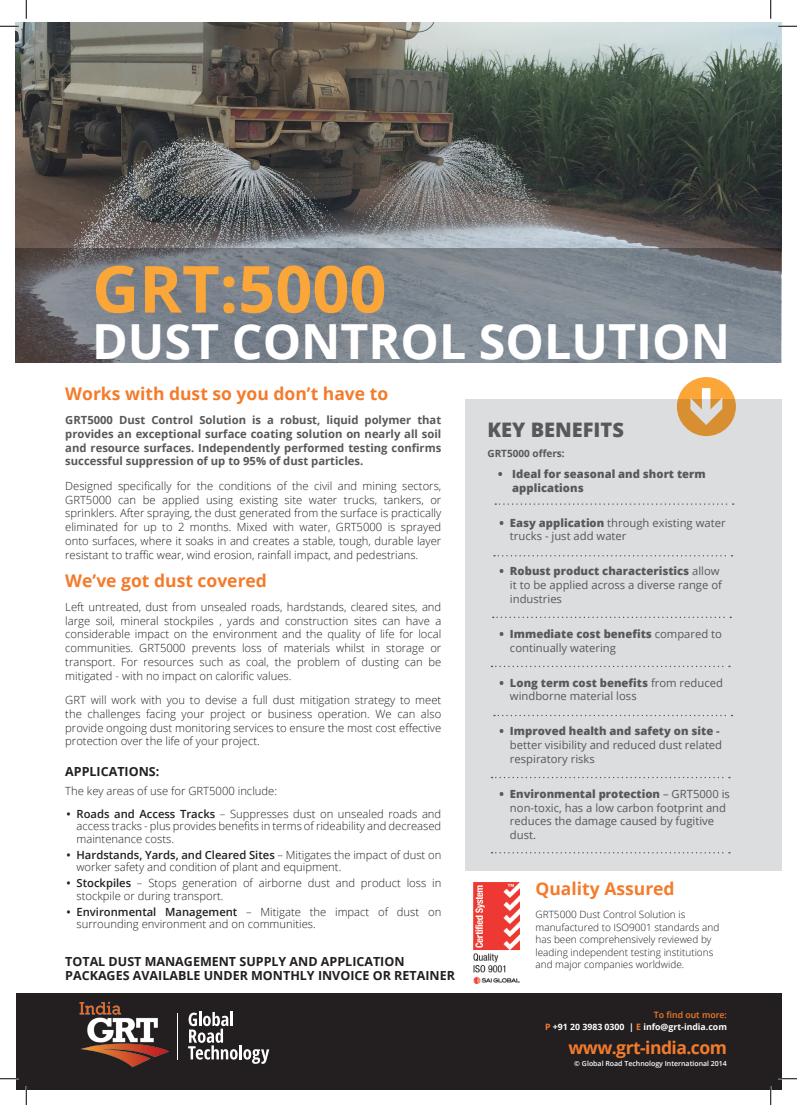
<style>
.page{position:relative;width:797px;height:1105px;background:#fff}
.page>*{position:absolute;margin:0;border:0;box-sizing:border-box;transform-origin:0 0}
.t1{font:700 64.88px "Open Sans";color:#faa639}
.t2{font:700 48.38px "Open Sans";color:#fff}
.Fast_Facts_Header{font:800 20px "Open Sans";color:#57585a}
.Intro{font:700 17.5px "Open Sans";color:#f47b2c}
.Intro-2{font:700 17.5px "Open Sans";letter-spacing:-.03em;color:#f47b2c}
.Sub_Header{font:700 17.5px "Open Sans";color:#f47b2c}
.Fast_Facts{font:700 12.5px/13.8px "Open Sans";color:#231f20}
.Inbody_Heads{font:700 12.5px "Open Sans";color:#231f20}
.Body_Copy{font:300 11.25px/13.8px "Open Sans";color:#231f20;text-align:justify}
.t3{font:11.25px/13.8px "Open Sans";color:#57585a}
.Intro-3{font:700 11.25px/13.8px "Open Sans";color:#57585a;text-align:justify}
.t4{font:800 11.25px/13.8px "Open Sans";color:#57585a}
.Body_Copy-2{font:300 10px/12.5px "Open Sans";color:#231f20}
.Fast_Facts_Header-2{font:700 10px "Open Sans";color:#57585a}
.t5{font:700 8.75px/12.5px "Open Sans";color:#fff;text-align:right}
.t6{font:600 7px "Open Sans";color:#fff}
.s1{font-weight:600}
.s2{font-weight:800}
.s3{font-weight:700}
.s4{font-weight:600;color:#f47b2c}
.s5{color:#f47b2c}
</style>
<div class="page">
<img style="left:16px;top:22px;width:765px;height:226px">
<div style="left:464px;top:399px;width:317px;height:472px;background:#dcdddf"></div>
<svg style="left:677px;top:377px;width:59px;height:59px"></svg>
<svg style="left:495px;top:503px;width:238px;height:2px"></svg>
<svg style="left:494px;top:555px;width:238px;height:1px"></svg>
<svg style="left:493px;top:617px;width:238px;height:1px"></svg>
<svg style="left:491px;top:666px;width:239px;height:1px"></svg>
<svg style="left:494px;top:715px;width:238px;height:1px"></svg>
<img style="left:474px;top:882px;width:45px;height:101px">
<svg style="left:16px;top:248px;width:765px;height:115px;background:#798089"></svg>
<svg style="left:491px;top:777px;width:239px;height:1px"></svg>
<svg style="left:491px;top:852px;width:239px;height:1px"></svg>
<div style="left:16px;top:993px;width:765px;height:96px;background:#231f20"></div>
<img style="left:79px;top:1001px;width:89px;height:66px">
<hr style="left:177px;top:1013px;width:1px;height:46px;background:#fff">
<svg style="left:188px;top:1012px;width:81px;height:52px"></svg>
<svg style="left:0;top:25px;width:19px;height:2px"></svg>
<svg style="left:778px;top:25px;width:19px;height:2px"></svg>
<svg style="left:0;top:1078px;width:19px;height:1px"></svg>
<svg style="left:778px;top:1078px;width:19px;height:1px"></svg>
<svg style="left:25px;top:0;width:2px;height:19px"></svg>
<svg style="left:25px;top:1086px;width:2px;height:19px"></svg>
<svg style="left:770px;top:0;width:1px;height:19px"></svg>
<svg style="left:770px;top:1086px;width:1px;height:19px"></svg>
<p class="t1" style="left:92px;top:243px;width:296px">GRT:5000</p>
<p class="t2" style="left:92px;top:307px;width:639px">DUST CONTROL SOLUTION</p>
<p class="Intro" style="left:65px;top:381px;width:324px">Works with dust so you don’t have to</p>
<p class="Intro-3" style="left:65px;top:413px;width:377px">GRT5000 Dust Control Solution is a robust, liquid polymer that provides an exceptional surface coating solution on nearly all soil and resource surfaces. Independently performed testing confirms successful suppression of up to 95% of dust particles.</p>
<p class="Body_Copy" style="left:65px;top:479px;width:377px">Designed specifically for the conditions of the civil and mining sectors, GRT5000 can be applied using existing site water trucks, tankers, or sprinklers. After spraying, the dust generated from the surface is practically eliminated for up to 2 months. Mixed with water, GRT5000 is sprayed onto surfaces, where it soaks in and creates a stable, tough, durable layer resistant to traffic wear, wind erosion, rainfall impact, and pedestrians.</p>
<p class="Intro" style="left:65px;top:568px;width:203px">We’ve got dust covered</p>
<p class="Body_Copy" style="left:65px;top:600px;width:377px">Left untreated, dust from unsealed roads, hardstands, cleared sites, and large soil, mineral stockpiles , yards and construction sites can have a considerable impact on the environment and the quality of life for local communities. GRT5000 prevents loss of materials whilst in storage or transport. For resources such as coal, the problem of dusting can be mitigated - with no impact on calorific values.</p>
<p class="Body_Copy" style="left:65px;top:693px;width:377px">GRT will work with you to devise a full dust mitigation strategy to meet the challenges facing your project or business operation. We can also provide ongoing dust monitoring services to ensure the most cost effective protection over the life of your project.</p>
<p class="Inbody_Heads" style="left:65px;top:763px;width:96px">APPLICATIONS:</p>
<p class="Body_Copy" style="left:65px;top:783px;width:213px">The key areas of use for GRT5000 include:</p>
<p class="Body_Copy" style="left:76px;top:807px;width:366px;line-height:12.5px;text-indent:-10px"><span class="s1">• Roads and Access Tracks</span> – Suppresses dust on unsealed roads and access tracks - plus provides benefits in terms of rideability and decreased maintenance costs.</p>
<p class="Body_Copy" style="left:76px;top:848px;width:366px;line-height:12.5px;text-indent:-10px"><span class="s1">• Hardstands, Yards, and Cleared Sites</span> – Mitigates the impact of dust on worker safety and condition of plant and equipment.</p>
<p class="Body_Copy" style="left:76px;top:877px;width:366px;line-height:12.5px;text-indent:-10px"><span class="s1">• Stockpiles</span> – Stops generation of airborne dust and product loss in stockpile or during transport.</p>
<p class="Body_Copy" style="left:76px;top:905px;width:366px;line-height:12.5px;text-indent:-10px"><span class="s1">• Environmental Management</span> – Mitigate the impact of dust on surrounding environment and on communities.</p>
<p class="Fast_Facts" style="left:65px;top:954px;width:391px">TOTAL DUST MANAGEMENT SUPPLY AND APPLICATION<br>PACKAGES AVAILABLE UNDER MONTHLY INVOICE OR RETAINER</p>
<p class="Fast_Facts_Header" style="left:487px;top:414px;width:138px">KEY BENEFITS</p>
<p class="Fast_Facts_Header-2" style="left:487px;top:446px;width:79px">GRT5000 offers:</p>
<p class="t4" style="left:512px;top:466px;width:195px;text-indent:-14px">• Ideal for seasonal and short term applications</p>
<p class="t3" style="left:510px;top:515px;width:217px;text-indent:-11px"><span class="s2">• Easy application</span> through existing water trucks - just add water</p>
<p class="t3" style="left:510px;top:564px;width:213px;text-indent:-11px"><span class="s2">• Robust product characteristics</span> allow it to be applied across a diverse range of industries</p>
<p class="t3" style="left:510px;top:627px;width:213px;text-indent:-11px"><span class="s2">• Immediate cost benefits</span> compared to continually watering</p>
<p class="t3" style="left:510px;top:675px;width:214px;text-indent:-11px"><span class="s2">• Long term cost benefits</span> from reduced windborne material loss</p>
<p class="t3" style="left:510px;top:724px;width:214px;text-indent:-11px"><span class="s2">• Improved health and safety on site</span> <span class="s3">- </span>better visibility and reduced dust related respiratory risks</p>
<p class="t3" style="left:510px;top:787px;width:221px;text-indent:-11px"><span class="s2">• Environmental protection</span> – GRT5000 is non-toxic, has a low carbon footprint and reduces the damage caused by fugitive dust.</p>
<p class="Sub_Header" style="left:535px;top:876px;width:141px">Quality Assured</p>
<p class="Body_Copy-2" style="left:535px;top:908px;width:185px">GRT5000 Dust Control Solution is manufactured to ISO9001 standards and has been comprehensively reviewed by leading independent testing institutions and major companies worldwide.</p>
<p class="t5" style="left:545px;top:1008px;width:183px"><span class="s4">To find out more:<br></span><span class="s5">P</span> +91 20 3983 0300 | <span class="s5">E</span> info@grt-india.com</p>
<p class="Intro-2" style="left:568px;top:1035px;width:160px">www.grt-india.com</p>
<p class="t6" style="left:574px;top:1059px;width:154px">© Global Road Technology International 2014</p>
</div>
